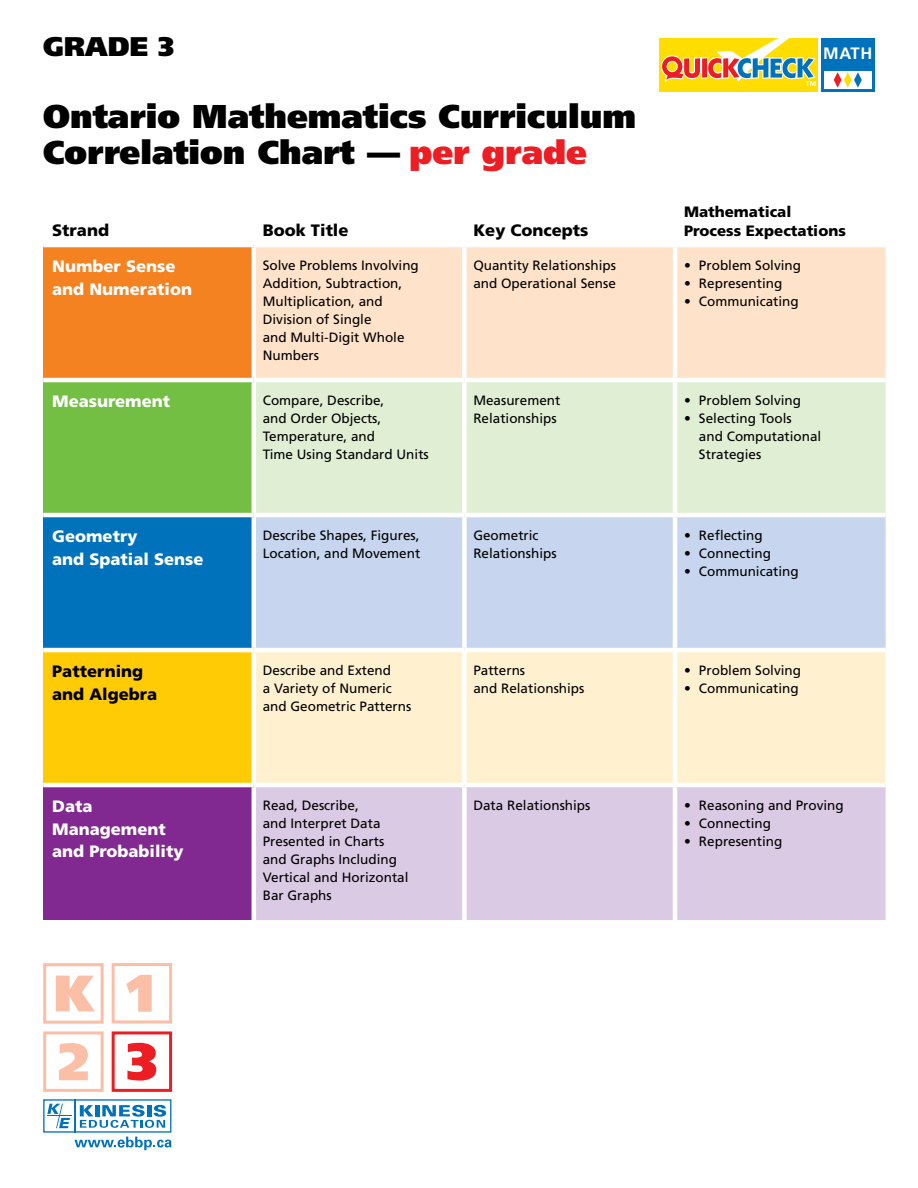
<style>
.page{position:relative;width:918px;height:1188px;background:#fff}
.page>*{position:absolute;margin:0;border:0;box-sizing:border-box;transform-origin:0 0}
.t1{font:900 33px/36px "Frutiger LT Std";color:#000}
.t2{font:900 27px "Frutiger LT Std";color:#000}
.t3{font:900 16.5px/22.5px "Frutiger LT Std";color:#fff}
.t4{font:900 16.5px/22.5px "Frutiger LT Std";color:#000}
.t5{font:700 16.5px "Frutiger LT Std";color:#fff}
.t6{font:900 15px/19.5px "Frutiger LT Std";color:#000}
.t7{font:13.5px/18px "Frutiger LT Std";color:#000}
.s1{color:#ed1d24}
</style>
<div class="page">
<div style="left:659px;top:38px;width:159px;height:54px;background:#fd0"></div>
<div style="left:821px;top:38px;width:54px;height:54px;background:#0072bc"></div>
<div style="left:824px;top:71px;width:48px;height:18px;background:#fff"></div>
<svg style="left:834px;top:72px;width:28px;height:16px"></svg>
<svg style="left:661px;top:38px;width:155px;height:48px"></svg>
<svg style="left:43px;top:1099px;width:128px;height:51px"></svg>
<div style="left:112px;top:1031px;width:60px;height:61px;border:3px solid #ed1d24"></div>
<svg style="left:127px;top:1043px;width:29px;height:38px"></svg>
<div style="left:43px;top:1031px;width:61px;height:61px;border:3px solid #fbbea7"></div>
<svg style="left:59px;top:1043px;width:29px;height:37px"></svg>
<div style="left:112px;top:963px;width:60px;height:60px;border:3px solid #fbbea7"></div>
<svg style="left:126px;top:975px;width:26px;height:37px"></svg>
<div style="left:43px;top:963px;width:61px;height:61px;border:3px solid #fbbea7"></div>
<svg style="left:56px;top:976px;width:39px;height:35px"></svg>
<div style="left:43px;top:245px;width:211px;height:135px;background:#f58220"></div>
<div style="left:256px;top:247px;width:630px;height:131px;background:#fee2c9"></div>
<div style="left:43px;top:380px;width:211px;height:135px;background:#72bf44"></div>
<div style="left:256px;top:382px;width:630px;height:131px;background:#e0efd4"></div>
<div style="left:43px;top:515px;width:211px;height:135px;background:#0072bc"></div>
<div style="left:256px;top:517px;width:630px;height:131px;background:#c7d6ee"></div>
<div style="left:43px;top:650px;width:211px;height:135px;background:#ffcb05"></div>
<div style="left:256px;top:652px;width:630px;height:131px;background:#fff1d0"></div>
<div style="left:43px;top:785px;width:211px;height:135px;background:#812990"></div>
<div style="left:256px;top:787px;width:630px;height:133px;background:#dbcae3"></div>
<hr style="left:252px;top:247px;width:4px;height:131px;background:#fff">
<div style="left:462px;top:247px;width:5px;height:131px;background:#fff"></div>
<hr style="left:673px;top:247px;width:4px;height:131px;background:#fff">
<hr style="left:43px;top:378px;width:211px;height:4px;background:#fff">
<hr style="left:252px;top:382px;width:4px;height:131px;background:#fff">
<div style="left:462px;top:382px;width:5px;height:131px;background:#fff"></div>
<hr style="left:673px;top:382px;width:4px;height:131px;background:#fff">
<hr style="left:43px;top:513px;width:211px;height:4px;background:#fff">
<hr style="left:252px;top:517px;width:4px;height:131px;background:#fff">
<div style="left:462px;top:517px;width:5px;height:131px;background:#fff"></div>
<hr style="left:673px;top:517px;width:4px;height:131px;background:#fff">
<hr style="left:43px;top:648px;width:211px;height:4px;background:#fff">
<hr style="left:252px;top:652px;width:4px;height:131px;background:#fff">
<div style="left:462px;top:652px;width:5px;height:131px;background:#fff"></div>
<hr style="left:673px;top:652px;width:4px;height:131px;background:#fff">
<hr style="left:43px;top:243px;width:211px;height:4px;background:#fff">
<hr style="left:43px;top:783px;width:211px;height:4px;background:#fff">
<hr style="left:252px;top:787px;width:4px;height:133px;background:#fff">
<div style="left:462px;top:787px;width:5px;height:133px;background:#fff"></div>
<hr style="left:673px;top:787px;width:4px;height:133px;background:#fff">
<h2 class="t2" style="left:43px;top:30px;width:132px">Grade 3</h2>
<h1 class="t1" style="left:43px;top:98px;width:594px">Ontario Mathematics Curriculum<br>Correlation Chart — <span class="s1">per grade</span></h1>
<p class="t4" style="left:52px;top:219px;width:58px">Strand</p>
<p class="t4" style="left:263px;top:219px;width:87px">Book Title</p>
<p class="t4" style="left:473px;top:219px;width:117px">Key Concepts</p>
<p class="t5" style="left:823px;top:44px;width:50px">MATH</p>
<p class="t6" style="left:684px;top:202px;width:163px">Mathematical<br>Process Expectations</p>
<p class="t3" style="left:52px;top:255px;width:141px">Number Sense and Numeration</p>
<p class="t7" style="left:263px;top:257px;width:158px">Solve Problems Involving<br>Addition, Subtraction,<br>Multiplication, and<br>Division of Single<br>and Multi-Digit Whole<br>Numbers</p>
<p class="t7" style="left:473px;top:257px;width:144px">Quantity Relationships and Operational Sense</p>
<p class="t7" style="left:684px;top:257px;width:119px">• Problem Solving</p>
<p class="t7" style="left:684px;top:275px;width:100px">• Representing</p>
<p class="t7" style="left:684px;top:293px;width:116px">• Communicating</p>
<p class="t3" style="left:52px;top:390px;width:119px">Measurement</p>
<p class="t7" style="left:263px;top:392px;width:168px">Compare, Describe,<br>and Order Objects,<br>Temperature, and<br>Time Using Standard Units</p>
<p class="t7" style="left:473px;top:392px;width:89px">Measurement<br>Relationships</p>
<p class="t7" style="left:684px;top:392px;width:119px">• Problem Solving</p>
<p class="t7" style="left:699px;top:410px;width:124px;text-indent:-15px">• Selecting Tools<br>and Computational<br>Strategies</p>
<p class="t3" style="left:52px;top:525px;width:153px">Geometry<br>and Spatial Sense</p>
<p class="t7" style="left:263px;top:527px;width:159px">Describe Shapes, Figures,<br>Location, and Movement</p>
<p class="t7" style="left:473px;top:527px;width:85px">Geometric<br>Relationships</p>
<p class="t7" style="left:684px;top:527px;width:80px">• Reflecting</p>
<p class="t7" style="left:684px;top:545px;width:88px">• Connecting</p>
<p class="t7" style="left:684px;top:563px;width:116px">• Communicating</p>
<p class="t4" style="left:52px;top:660px;width:107px">Patterning and Algebra</p>
<p class="t7" style="left:263px;top:662px;width:150px">Describe and Extend<br>a Variety of Numeric and Geometric Patterns</p>
<p class="t7" style="left:473px;top:662px;width:113px">Patterns<br>and Relationships</p>
<p class="t7" style="left:684px;top:662px;width:119px">• Problem Solving</p>
<p class="t7" style="left:684px;top:680px;width:116px">• Communicating</p>
<p class="t3" style="left:52px;top:795px;width:133px">Data<br>Management and Probability</p>
<p class="t7" style="left:263px;top:797px;width:147px">Read, Describe,<br>and Interpret Data<br>Presented in Charts and Graphs Including<br>Vertical and Horizontal<br>Bar Graphs</p>
<p class="t7" style="left:473px;top:797px;width:119px">Data Relationships</p>
<p class="t7" style="left:684px;top:797px;width:161px">• Reasoning and Proving</p>
<p class="t7" style="left:684px;top:815px;width:88px">• Connecting</p>
<p class="t7" style="left:684px;top:833px;width:100px">• Representing</p>
</div>
